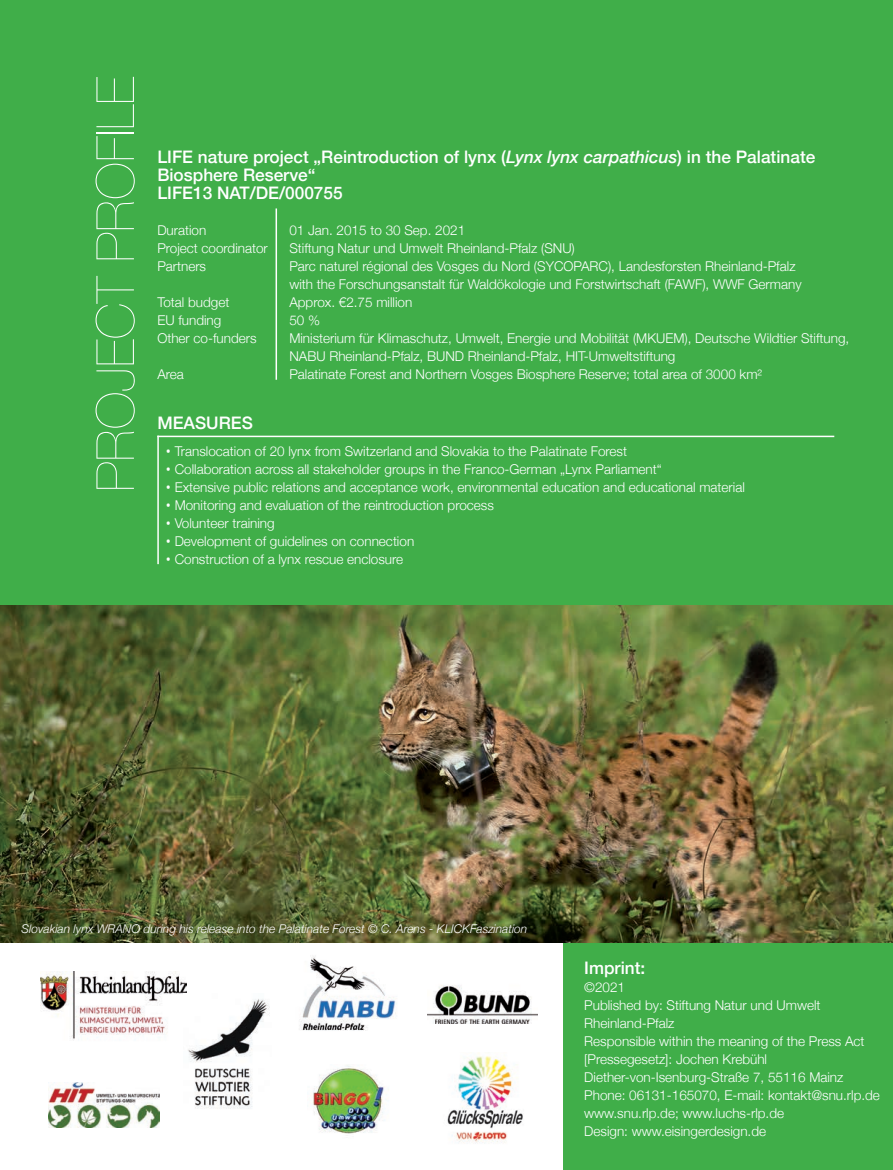
<style>
.page{position:relative;width:893px;height:1170px;background:#fff}
.page>*{position:absolute;margin:0;border:0;box-sizing:border-box;transform-origin:0 0}
.t1{font:200 52.5px "Helvetica Neue";color:#fff}
.t2{font:500 17.25px/18px "Helvetica Neue";color:#fff}
.t3{font:300 13.5px/18px "Helvetica Neue";color:#fff}
.t4{font:italic 300 12px "Helvetica Neue";color:#fff}
.s1{font-style:italic}
.s2{font-family:"Noto Sans";font-weight:400}
</style>
<div class="page">
<div style="left:563px;top:941px;width:330px;height:228px;background:#40ae49"></div>
<div style="left:0;top:0;width:893px;height:606px;background:#40ae49"></div>
<hr style="left:276px;top:208px;width:1px;height:172px;background:#fff">
<hr style="left:157px;top:435px;width:677px;height:2px;background:#fff">
<hr style="left:157px;top:435px;width:2px;height:129px;background:#fff">
<img style="left:41px;top:971px;width:145px;height:69px">
<img style="left:184px;top:993px;width:86px;height:116px">
<img style="left:299px;top:956px;width:97px;height:75px">
<img style="left:428px;top:985px;width:110px;height:38px">
<img style="left:49px;top:1082px;width:110px;height:45px">
<img style="left:312px;top:1065px;width:77px;height:69px">
<img style="left:447px;top:1052px;width:76px;height:91px">
<img style="left:0;top:605px;width:893px;height:336px">
<h1 class="t1" style="left:75px;top:491px;width:416px;rotate:-90deg">PROJECT PROFILE</h1>
<p class="t2" style="left:157px;top:147px;width:659px">LIFE nature project „Reintroduction of lynx (<span class="s1">Lynx lynx carpathicus</span>) in the Palatinate<br>Biosphere Reserve“<br>LIFE13 NAT/DE/000755</p>
<p class="t3" style="left:157px;top:220px;width:51px">Duration</p>
<p class="t3" style="left:289px;top:220px;width:177px">01 Jan. 2015 to 30 Sep. 2021</p>
<p class="t3" style="left:157px;top:238px;width:112px">Project coordinator</p>
<p class="t3" style="left:289px;top:238px;width:287px">Stiftung Natur und Umwelt Rheinland-Pfalz (SNU)</p>
<p class="t3" style="left:157px;top:256px;width:50px">Partners</p>
<p class="t3" style="left:289px;top:256px;width:514px">Parc naturel régional des Vosges du Nord (SYCOPARC), Landesforsten Rheinland-Pfalz with the Forschungsanstalt für Waldökologie und Forstwirtschaft (FAWF), WWF Germany</p>
<p class="t3" style="left:157px;top:292px;width:74px">Total budget</p>
<p class="t3" style="left:289px;top:292px;width:125px">Approx. €2.75 million</p>
<p class="t3" style="left:157px;top:310px;width:66px">EU funding</p>
<p class="t3" style="left:289px;top:310px;width:32px">50 %</p>
<p class="t3" style="left:157px;top:328px;width:101px">Other co-funders</p>
<p class="t3" style="left:289px;top:328px;width:561px">Ministerium für Klimaschutz, Umwelt, Energie und Mobilität (MKUEM), Deutsche Wildtier Stiftung,<br>NABU Rheinland-Pfalz, BUND Rheinland-Pfalz, HIT-Umweltstiftung</p>
<p class="t3" style="left:157px;top:364px;width:28px">Area</p>
<p class="t3" style="left:289px;top:364px;width:474px">Palatinate Forest and Northern Vosges Biosphere Reserve; total area of 3000 km²</p>
<p class="t2" style="left:157px;top:412px;width:97px">MEASURES</p>
<p class="t3" style="left:166px;top:441px;width:463px"><span class="s2">•</span> Translocation of 20 lynx from Switzerland and Slovakia to the Palatinate Forest</p>
<p class="t3" style="left:166px;top:459px;width:497px"><span class="s2">•</span> Collaboration across all stakeholder groups in the Franco-German „Lynx Parliament“</p>
<p class="t3" style="left:166px;top:477px;width:581px"><span class="s2">•</span> Extensive public relations and acceptance work, environmental education and educational material</p>
<p class="t3" style="left:166px;top:495px;width:330px"><span class="s2">•</span> Monitoring and evaluation of the reintroduction process</p>
<p class="t3" style="left:166px;top:513px;width:110px"><span class="s2">•</span> Volunteer training</p>
<p class="t3" style="left:166px;top:531px;width:250px"><span class="s2">•</span> Development of guidelines on connection</p>
<p class="t3" style="left:166px;top:549px;width:239px"><span class="s2">•</span> Construction of a lynx rescue enclosure</p>
<p class="t4" style="left:22px;top:919px;width:507px">Slovakian lynx WRANO during his release into the Palatinate Forest © C. Arens - KLICKFaszination</p>
<p class="t2" style="left:584px;top:957px;width:63px">Imprint:</p>
<p class="t3" style="left:584px;top:976px;width:297px">©2021<br>Published by: Stiftung Natur und Umwelt Rheinland-Pfalz<br>Responsible within the meaning of the Press Act [Pressegesetz]: Jochen Krebühl Diether-von-Isenburg-Straße 7, 55116 Mainz Phone: 06131-165070, E-mail: kontakt@snu.rlp.de www.snu.rlp.de; www.luchs-rlp.de<br>Design: www.eisingerdesign.de</p>
</div>
